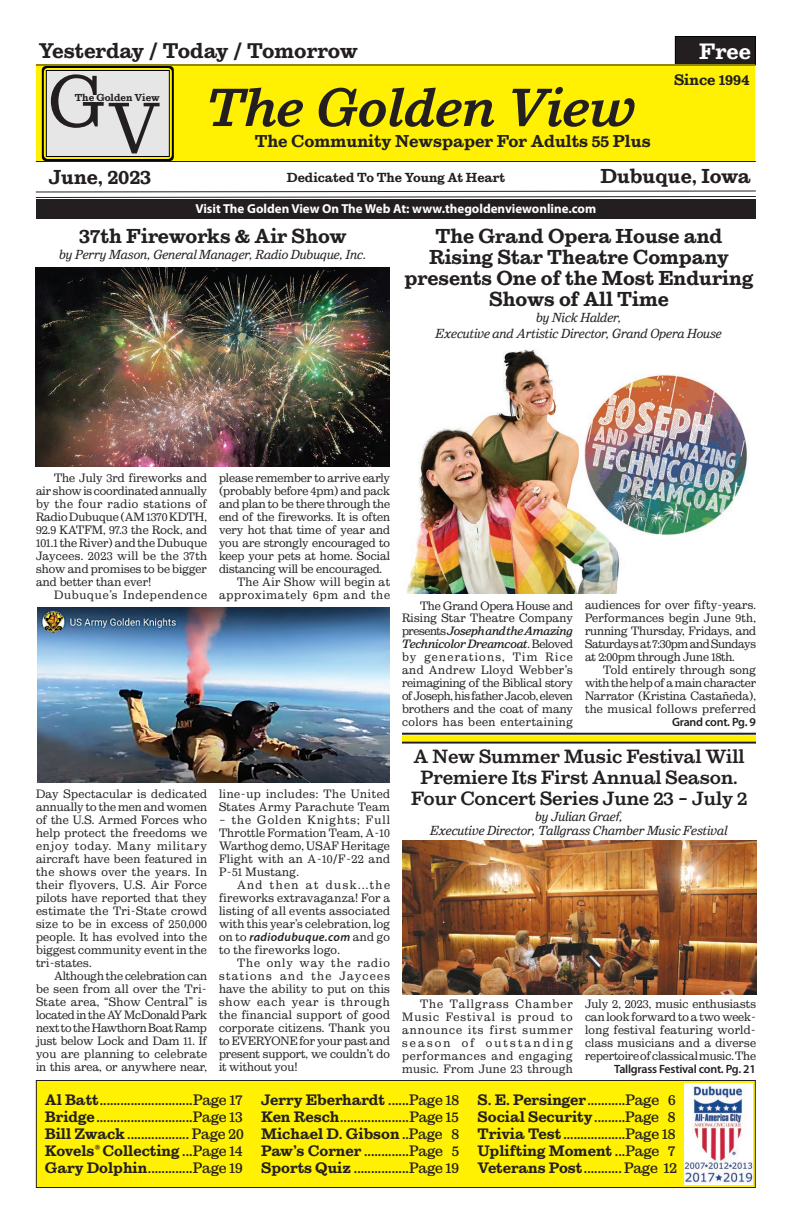
<style>
.page{position:relative;width:792px;height:1224px;background:#fff}
.page>*{position:absolute;margin:0;border:0;box-sizing:border-box;transform-origin:0 0}
.t1{font:300 72px "Sutro";color:#231f20}
.t2{font:italic 700 53px "Sutro";color:#231f20}
.t3{font:800 22px "Sutro";color:#fff}
.t4{font:800 21px "Sutro";color:#231f20}
.t5{font:800 20px/21px "Sutro";color:#231f20;text-align:center}
.t6{font:700 19px/21px "Sutro";color:#231f20;text-align:center}
.t7{font:800 17px "Sutro";color:#231f20}
.t8{font:500 15px/17px "Sutro";letter-spacing:-.02em;color:#231f20;text-align:justify}
.t9{font:800 15px "Sutro";color:#231f20}
.t10{font:italic 300 13px/14px "Sutro";color:#231f20;text-align:center}
.t11{font:700 13px "Myriad Pro";color:#fff}
.t12{font:800 13px "Sutro";color:#231f20}
.t13{font:300 12px/13px "Sutro";letter-spacing:.015em;color:#231f20;text-align:justify}
.t14{font:300 12px/13px "Sutro";letter-spacing:.05em;color:#231f20}
.t15{font:300 12px "Sutro";letter-spacing:.065em;color:#231f20}
.t16{font:600 12px "Myriad Pro";letter-spacing:-.02em;color:#231f20}
.t17{font:italic 600 12px "Myriad Pro";letter-spacing:.03em;color:#231f20}
.t18{font:300 12px "Sutro";letter-spacing:.035em;color:#231f20}
.t19{font:300 12px "Sutro";letter-spacing:-.005em;color:#231f20}
.t20{font:300 12px "Sutro";letter-spacing:.115em;color:#231f20}
.t21{font:300 12px "Sutro";letter-spacing:.075em;color:#231f20}
.t22{font:300 12px "Sutro";letter-spacing:.085em;color:#231f20}
.t23{font:800 10px "Sutro";color:#231f20}
.s1{font-family:"Sutro";font-weight:300;font-style:normal}
.s2{font-weight:500;font-style:italic}
.s3{font-weight:800}
</style>
<div class="page">
<img style="left:402px;top:840px;width:354px;height:155px">
<div style="left:675px;top:36px;width:80px;height:28px;background:#231f20"></div>
<div style="left:675px;top:36px;width:81px;height:29px;border:1px solid #040503"></div>
<hr style="left:36px;top:161px;width:720px;height:1px;background:#231f20">
<svg style="left:35px;top:190px;width:721px;height:8px"></svg>
<div style="left:36px;top:1080px;width:719px;height:108px;background:#fff101"></div>
<div style="left:36px;top:1080px;width:720px;height:108px;border:1px solid #231f20"></div>
<div style="left:36px;top:199px;width:720px;height:19px;background:#231f20"></div>
<div style="left:36px;top:64px;width:719px;height:97px;background:#fff101"></div>
<hr style="left:36px;top:64px;width:720px;height:1px;background:#231f20">
<svg style="left:42px;top:66px;width:132px;height:95px;background:#d2d1bf"></svg>
<img style="left:685px;top:1084px;width:68px;height:101px">
<hr style="left:402px;top:733px;width:354px;height:2px;background:#231f20">
<div style="left:402px;top:735px;width:354px;height:6px;background:#fff101"></div>
<hr style="left:402px;top:742px;width:354px;height:2px;background:#231f20">
<img style="left:37px;top:608px;width:352px;height:174px">
<img style="left:36px;top:267px;width:354px;height:200px">
<img style="left:406px;top:349px;width:342px;height:245px">
<h3 class="t4" style="left:39px;top:39px;width:321px">Yesterday / Today / Tomorrow</h3>
<h3 class="t3" style="left:699px;top:39px;width:53px">Free</h3>
<h1 class="t1" style="left:49px;top:76px;width:113px">GV</h1>
<p class="t23" style="left:75px;top:92px;width:86px">The Golden View</p>
<h2 class="t2" style="left:207px;top:78px;width:431px">The Golden View</h2>
<h3 class="t7" style="left:255px;top:132px;width:397px">The Community Newspaper For Adults 55 Plus</h3>
<p class="t9" style="left:674px;top:72px;width:77px">Since 1994</p>
<h3 class="t5" style="left:49px;top:167px;width:104px">June, 2023</h3>
<p class="t12" style="left:287px;top:170px;width:220px">Dedicated To The Young At Heart</p>
<h3 class="t5" style="left:601px;top:166px;width:152px">Dubuque, Iowa</h3>
<p class="t11" style="left:195px;top:200px;width:402px">Visit The Golden View On The Web At: www.thegoldenviewonline.com</p>
<h3 class="t5" style="left:79px;top:225px;width:269px">37th Fireworks &amp; Air Show</h3>
<p class="t10" style="left:59px;top:247px;width:309px">by Perry Mason, General Manager, Radio Dubuque, Inc.</p>
<h3 class="t5" style="left:405px;top:225px;width:350px">The Grand Opera House and<br>Rising Star Theatre Company presents One of the Most Enduring<br>Shows of All Time</h3>
<p class="t10" style="left:436px;top:309px;width:288px;line-height:16px">by Nick Halder,<br>Executive and Artistic Director, Grand Opera House</p>
<p class="t13" style="left:36px;top:471px;width:173px;text-indent:18px">The July 3rd fireworks and air show is coordinated annually by the four radio stations of Radio Dubuque (AM 1370 KDTH, 92.9 KATFM, 97.3 the Rock, and 101.1 the River) and the Dubuque Jaycees. 2023 will be the 37th show and promises to be bigger and better than ever!</p>
<p class="t15" style="left:54px;top:588px;width:155px">Dubuque’s Independence</p>
<p class="t13" style="left:219px;top:471px;width:173px">please remember to arrive early</p>
<p class="t13" style="left:219px;top:484px;width:172px">(probably before 4pm) and pack</p>
<p class="t13" style="left:219px;top:497px;width:173px">and plan to be there through the</p>
<p class="t13" style="left:219px;top:510px;width:173px">end of the fireworks. It is often</p>
<p class="t13" style="left:219px;top:523px;width:173px">very hot that time of year and</p>
<p class="t13" style="left:219px;top:536px;width:173px">you are strongly encouraged to</p>
<p class="t13" style="left:219px;top:549px;width:173px">keep your pets at home. Social</p>
<p class="t13" style="left:219px;top:562px;width:165px">distancing will be encouraged.</p>
<p class="t13" style="left:237px;top:575px;width:155px">The Air Show will begin at</p>
<p class="t15" style="left:219px;top:588px;width:172px">approximately 6pm and the</p>
<p class="t13" style="left:36px;top:787px;width:173px">Day Spectacular is dedicated annually to the men and women of the U.S. Armed Forces who help protect the freedoms we enjoy today. Many military aircraft have been featured in the shows over the years. In their flyovers, U.S. Air Force pilots have reported that they estimate the Tri-State crowd size to be in excess of 250,000 people. It has evolved into the biggest community event in the tri-states.</p>
<p class="t13" style="left:36px;top:969px;width:173px;text-indent:18px">Although the celebration can be seen from all over the Tri-State area, “Show Central” is located in the AY McDonald Park next to the Hawthorn Boat Ramp just below Lock and Dam 11. If you are planning to celebrate in this area, or anywhere near,</p>
<p class="t14" style="left:219px;top:787px;width:173px">line-up includes: The United<br>States Army Parachute Team</p>
<p class="t13" style="left:219px;top:813px;width:173px">– the Golden Knights; Full Throttle Formation Team, A-10<br>Warthog demo, USAF Heritage Flight with an A-10/F-22 and P-51 Mustang.</p>
<p class="t13" style="left:219px;top:878px;width:173px;text-indent:18px">And then at dusk...the fireworks extravaganza! For a listing of all events associated with this year’s celebration, log</p>
<p class="t17" style="left:219px;top:929px;width:172px"><span class="s1">on to</span> radiodubuque.com <span class="s1">and go</span></p>
<p class="t13" style="left:219px;top:943px;width:123px">to the fireworks logo.</p>
<p class="t22" style="left:237px;top:956px;width:154px">The only way the radio</p>
<p class="t20" style="left:219px;top:969px;width:173px">stations and the Jaycees</p>
<p class="t13" style="left:219px;top:982px;width:172px">have the ability to put on this</p>
<p class="t21" style="left:219px;top:995px;width:172px">show each year is through</p>
<p class="t18" style="left:219px;top:1008px;width:172px">the financial support of good</p>
<p class="t13" style="left:219px;top:1021px;width:173px">corporate citizens. Thank you</p>
<p class="t19" style="left:219px;top:1034px;width:172px">to EVERYONE for your past and</p>
<p class="t13" style="left:219px;top:1047px;width:172px">present support, we couldn’t do</p>
<p class="t13" style="left:219px;top:1060px;width:80px">it without you!</p>
<p class="t13" style="left:402px;top:599px;width:173px;text-indent:18px">The Grand Opera House and Rising Star Theatre Company presents <span class="s2">Joseph and the Amazing Technicolor Dreamcoat</span>. Beloved by generations, Tim Rice and Andrew Lloyd Webber’s reimagining of the Biblical story of Joseph, his father Jacob, eleven brothers and the coat of many colors has been entertaining</p>
<p class="t13" style="left:585px;top:599px;width:173px">audiences for over fifty-years.<br>Performances begin June 9th, running Thursday, Fridays, and Saturdays at 7:30pm and Sundays at 2:00pm through June 18th.</p>
<p class="t13" style="left:585px;top:664px;width:173px;text-indent:18px">Told entirely through song with the help of a main character Narrator (Kristina Castañeda), the musical follows preferred</p>
<p class="t16" style="left:672px;top:715px;width:85px">Grand cont. Pg. 9</p>
<h3 class="t6" style="left:411px;top:746px;width:338px">A New Summer Music Festival Will<br>Premiere Its First Annual Season.<br>Four Concert Series June 23 – July 2</h3>
<p class="t10" style="left:431px;top:810px;width:299px">by Julian Graef,<br>Executive Director, Tallgrass Chamber Music Festival</p>
<p class="t13" style="left:402px;top:998px;width:172px;text-indent:18px">The Tallgrass Chamber Music Festival is proud to announce its first summer season of outstanding performances and engaging music. From June 23 through</p>
<p class="t13" style="left:585px;top:998px;width:173px">July 2, 2023, music enthusiasts can look forward to a two week&shy;long festival featuring world&shy;class musicians and a diverse repertoire of classical music. The</p>
<p class="t16" style="left:614px;top:1061px;width:143px">Tallgrass Festival cont. Pg. 21</p>
<p class="t8" style="left:45px;top:1092px;width:200px"><span class="s3">Al Batt</span>...........................Page 17<br><span class="s3">Bridge</span>............................Page 13<br><span class="s3">Bill Zwack</span>.................. Page 20<br><span class="s3">Kovels</span><sup>®</sup> <span class="s3">Collecting</span> ...Page 14<br><span class="s3">Gary Dolphin</span>.............Page 19</p>
<p class="t8" style="left:261px;top:1091px;width:200px"><span class="s3">Jerry Eberhardt</span> ......Page 18<br><span class="s3">Ken Resch</span>....................Page 15<br><span class="s3">Michael D. Gibson</span>..Page 8<br><span class="s3">Paw’s Corner</span> .............Page 5<br><span class="s3">Sports Quiz</span> ................Page 19</p>
<p class="t8" style="left:478px;top:1091px;width:201px"><span class="s3">S. E. Persinger</span>...........Page 6<br><span class="s3">Social Security</span>.........Page 8<br><span class="s3">Trivia Test</span> ..................Page 18<br><span class="s3">Uplifting Moment</span> ...Page 7<br><span class="s3">Veterans Post</span> ........... Page 12</p>
</div>
